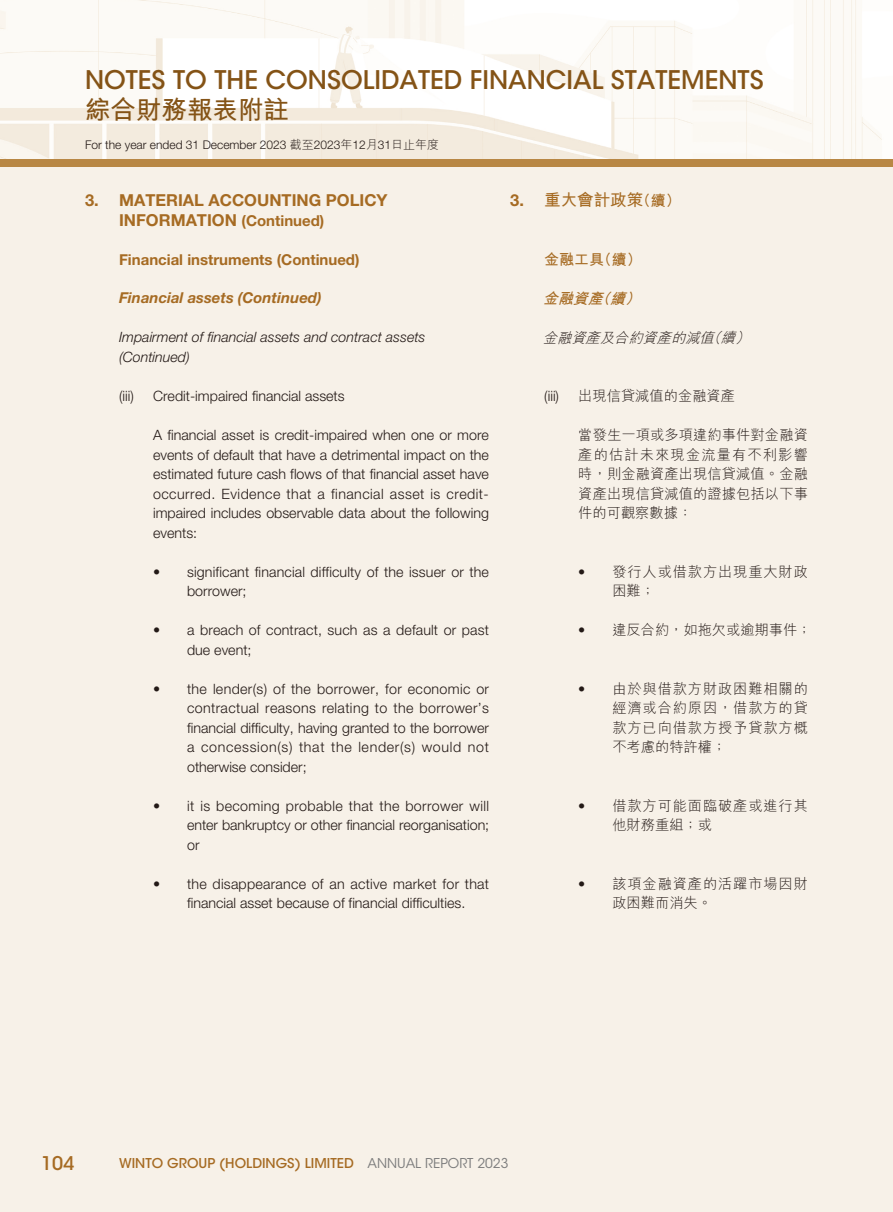
<style>
.page{position:relative;width:893px;height:1212px;background:#fff}
.page>*{position:absolute;margin:0;border:0;box-sizing:border-box;transform-origin:0 0}
.t1{font:500 25.5px "ITC Avant Garde Std";color:#845316}
.t2{font:700 25.5px "M Hei HK";color:#845316}
.t3{font:500 18.75px "ITC Avant Garde Std";color:#a66b23}
.t4{font:700 16.5px/19.5px "Helvetica Neue LT Std";color:#a66b23}
.t5{font:700 16.5px "M Hei HK";color:#a66b23}
.t6{font:700 15px "Helvetica Neue LT Std";color:#a66b23}
.t7{font:italic 700 15px "Helvetica Neue LT Std";color:#a66b23}
.t8{font:700 15px "M Hei HK";color:#a66b23}
.t9{font:italic 700 15px "M Hei HK";color:#a66b23}
.t10{font:300 14.25px/19.5px "Helvetica Neue LT Std";color:#231916;text-align:justify}
.t11{font:300 14.25px/19.5px "M Hei HK";letter-spacing:.06em;color:#231916}
.t12{font:italic 300 14.25px/19.5px "Helvetica Neue LT Std";color:#231916}
.t13{font:300 14.25px "M Hei HK";color:#231916}
.t14{font:italic 300 14.25px "M Hei HK";color:#231916}
.t15{font:500 13.5px "ITC Avant Garde Std";color:#a66b23}
.t16{font:300 12px "Helvetica Neue LT Std";color:#231916}
.s1{font-family:"M Hei HK"}
.s2{font-size:15px}
.s3{font-family:"Helvetica Neue LT Std"}
.s4{font-weight:400;color:#7e7e7e}
</style>
<div class="page">
<div style="left:0;top:163px;width:893px;height:1049px;background:#f7f1e8"></div>
<img style="left:0;top:0;width:882px;height:159px">
<div style="left:0;top:159px;width:893px;height:8px;background:#b88744"></div>
<h1 class="t1" style="left:85px;top:64px;width:680px">NOTES TO THE CONSOLIDATED FINANCIAL STATEMENTS</h1>
<h1 class="t2" style="left:85px;top:91px;width:205px">綜合財務報表附註</h1>
<p class="t16" style="left:85px;top:137px;width:356px">For the year ended 31 December 2023 <span class="s1">截至</span>2023<span class="s1">年</span>12<span class="s1">月</span>31<span class="s1">日止年度</span></p>
<p class="t4" style="left:119px;top:190px;width:270px;text-indent:-34px">3. MATERIAL ACCOUNTING POLICY<br>INFORMATION <span class="s2">(Continued)</span></p>
<p class="t6" style="left:119px;top:250px;width:242px">Financial instruments (Continued)</p>
<p class="t7" style="left:119px;top:288px;width:204px">Financial assets (Continued)</p>
<p class="t12" style="left:119px;top:327px;width:308px">Impairment of financial assets and contract assets (Continued)</p>
<p class="t10" style="left:119px;top:386px;width:16px">(iii)</p>
<p class="t10" style="left:153px;top:386px;width:193px">Credit-impaired financial assets</p>
<p class="t10" style="left:153px;top:425px;width:337px">A financial asset is credit-impaired when one or more events of default that have a detrimental impact on the estimated future cash flows of that financial asset have occurred. Evidence that a financial asset is credit&shy;impaired includes observable data about the following events:</p>
<p class="t10" style="left:187px;top:562px;width:303px;text-indent:-34px">• significant financial difficulty of the issuer or the borrower;</p>
<p class="t10" style="left:187px;top:620px;width:303px;text-indent:-34px">• a breach of contract, such as a default or past due event;</p>
<p class="t10" style="left:187px;top:679px;width:304px;text-indent:-34px">• the lender(s) of the borrower, for economic or contractual reasons relating to the borrower’s financial difficulty, having granted to the borrower a concession(s) that the lender(s) would not otherwise consider;</p>
<p class="t10" style="left:187px;top:796px;width:304px;text-indent:-34px">• it is becoming probable that the borrower will enter bankruptcy or other financial reorganisation; or</p>
<p class="t10" style="left:187px;top:874px;width:304px;text-indent:-34px">• the disappearance of an active market for that financial asset because of financial difficulties.</p>
<p class="t5" style="left:510px;top:188px;width:172px"><span class="s3">3.</span> 重大會計政策<span class="s2">（續）</span></p>
<p class="t8" style="left:544px;top:248px;width:99px">金融工具（續）</p>
<p class="t9" style="left:543px;top:287px;width:104px">金融資產（續）</p>
<p class="t14" style="left:543px;top:330px;width:212px">金融資產及合約資產的減值（續）</p>
<p class="t10" style="left:544px;top:386px;width:16px">(iii)</p>
<p class="t13" style="left:578px;top:389px;width:158px">出現信貸減值的金融資產</p>
<p class="t11" style="left:578px;top:425px;width:231px;text-align:justify">當發生一項或多項違約事件對金融資產的估計未來現金流量有不利影響時，則金融資產出現信貸減值。金融資產出現信貸減值的證據包括以下事件的可觀察數據：</p>
<p class="t11" style="left:612px;top:562px;width:197px;text-indent:-34px"><span class="s3">•</span> 發行人或借款方出現重大財政困難；</p>
<p class="t13" style="left:578px;top:623px;width:235px"><span class="s3">•</span> 違反合約，如拖欠或逾期事件；</p>
<p class="t11" style="left:612px;top:679px;width:197px;text-align:justify;text-indent:-34px"><span class="s3">•</span> 由於與借款方財政困難相關的經濟或合約原因，借款方的貸款方已向借款方授予貸款方概不考慮的特許權；</p>
<p class="t11" style="left:612px;top:796px;width:197px;text-indent:-34px"><span class="s3">•</span> 借款方可能面臨破產或進行其他財務重組；或</p>
<p class="t11" style="left:612px;top:874px;width:197px;text-indent:-34px"><span class="s3">•</span> 該項金融資產的活躍市場因財政困難而消失。</p>
<h2 class="t3" style="left:41px;top:1152px;width:35px">104</h2>
<p class="t15" style="left:119px;top:1154px;width:391px">WINTO GROUP (HOLDINGS) LIMITED <span class="s4">ANNUAL REPORT 2023</span></p>
</div>
